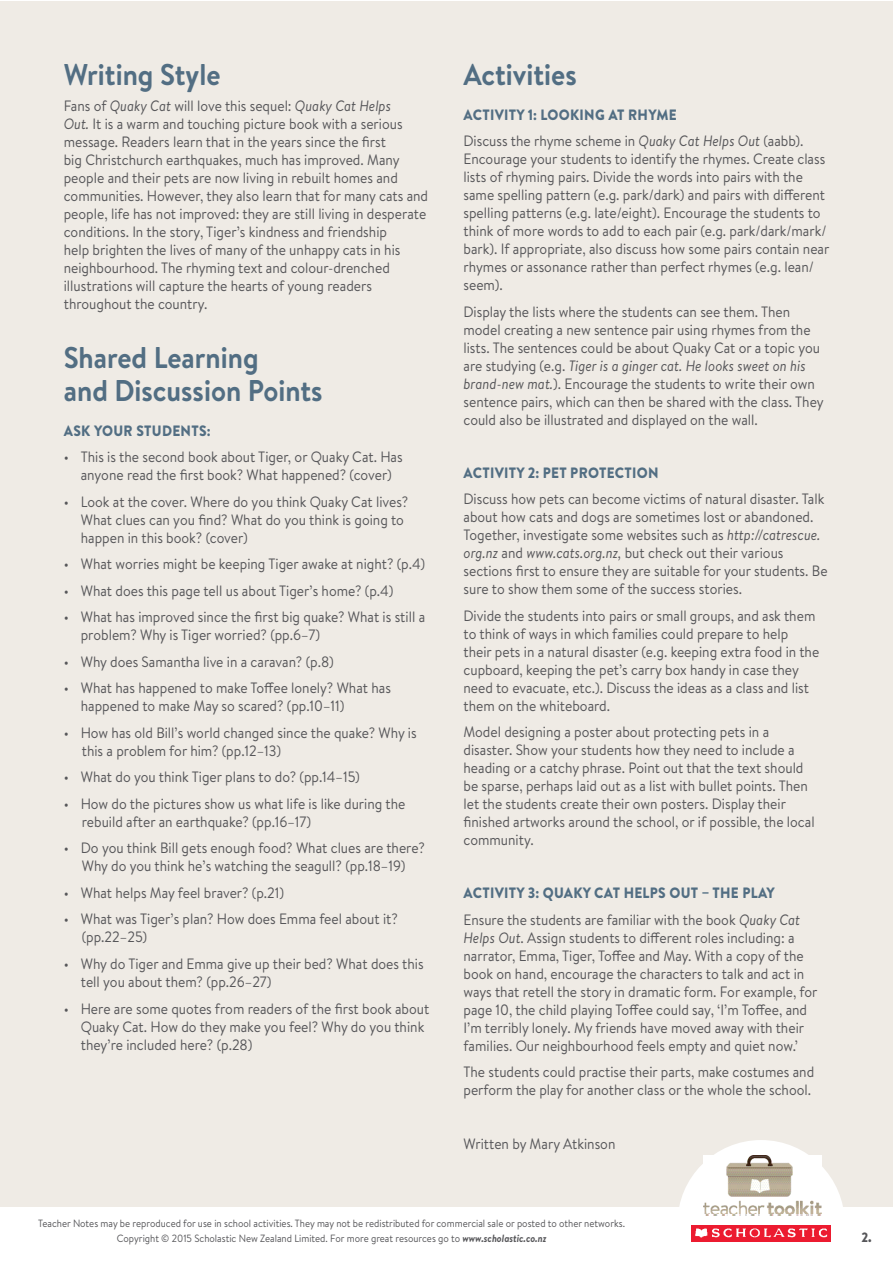
<style>
.page{position:relative;width:893px;height:1263px;background:#fff}
.page>*{position:absolute;margin:0;border:0;box-sizing:border-box;transform-origin:0 0}
.t1{font:700 30px/33px "Brandon Text";color:#526e83;scale:.92 1}
.t2{font:15px/18px "Brandon Text";color:#565659;scale:.92 1}
.t3{font:900 15px "Brandon Text";letter-spacing:.02em;color:#526e83;scale:.92 1}
.t4{font:900 13.5px "Brandon Text";color:#565659;scale:.92 1}
.t5{font:10.5px/15px "Brandon Text";color:#565659;text-align:center;scale:.92 1}
.s1{font-style:italic}
.s2{font-weight:900;color:#526e83}
.s3{font-weight:700;font-style:italic}
</style>
<div class="page">
<div style="left:0;top:1px;width:892px;height:1262px;background:#efebe5"></div>
<svg style="left:679px;top:1140px;width:164px;height:67px"></svg>
<div style="left:0;top:1207px;width:892px;height:56px;background:#fff"></div>
<img style="left:691px;top:1225px;width:139px;height:17px">
<img style="left:704px;top:1155px;width:118px;height:61px">
<h1 class="t1" style="left:64px;top:57px;width:172px">Writing Style</h1>
<p class="t2" style="left:64px;top:97px;width:398px">Fans of <span class="s1">Quaky Cat</span> will love this sequel: <span class="s1">Quaky Cat Helps<br>Out.</span> It is a warm and touching picture book with a serious message. Readers learn that in the years since the first<br>big Christchurch earthquakes, much has improved. Many people and their pets are now living in rebuilt homes and communities. However, they also learn that for many cats and people, life has not improved: they are still living in desperate conditions. In the story, Tiger’s kindness and friendship<br>help brighten the lives of many of the unhappy cats in his neighbourhood. The rhyming text and colour-drenched illustrations will capture the hearts of young readers throughout the country.</p>
<h1 class="t1" style="left:64px;top:340px;width:283px">Shared Learning<br>and Discussion Points</h1>
<p class="t3" style="left:64px;top:420px;width:161px">ASK YOUR STUDENTS:</p>
<p class="t2" style="left:64px;top:448px;width:370px;text-align:center">• This is the second book about Tiger, or Quaky Cat. Has anyone read the first book? What happened? (cover)</p>
<p class="t2" style="left:81px;top:492px;width:357px;text-indent:-17px">• Look at the cover. Where do you think Quaky Cat lives?<br>What clues can you find? What do you think is going to happen in this book? (cover)</p>
<p class="t2" style="left:64px;top:555px;width:394px">• What worries might be keeping Tiger awake at night? (p.4)</p>
<p class="t2" style="left:64px;top:581px;width:360px">• What does this page tell us about Tiger’s home? (p.4)</p>
<p class="t2" style="left:81px;top:608px;width:376px;text-indent:-17px">• What has improved since the first big quake? What is still a problem? Why is Tiger worried? (pp.6–7)</p>
<p class="t2" style="left:64px;top:652px;width:295px">• Why does Samantha live in a caravan? (p.8)</p>
<p class="t2" style="left:81px;top:679px;width:339px;text-indent:-17px">• What has happened to make Toffee lonely? What has happened to make May so scared? (pp.10–11)</p>
<p class="t2" style="left:82px;top:723px;width:366px;text-indent:-18px">• How has old Bill’s world changed since the quake? Why is this a problem for him? (pp.12–13)</p>
<p class="t2" style="left:64px;top:768px;width:323px">• What do you think Tiger plans to do? (pp.14–15)</p>
<p class="t2" style="left:82px;top:794px;width:353px;text-indent:-18px">• How do the pictures show us what life is like during the rebuild after an earthquake? (pp.16–17)</p>
<p class="t2" style="left:64px;top:839px;width:394px;text-align:center">• Do you think Bill gets enough food? What clues are there?<br>Why do you think he’s watching the seagull? (pp.18–19)</p>
<p class="t2" style="left:64px;top:883px;width:241px">• What helps May feel braver? (p.21)</p>
<p class="t2" style="left:82px;top:910px;width:345px;text-indent:-18px">• What was Tiger’s plan? How does Emma feel about it? (pp.22–25)</p>
<p class="t2" style="left:81px;top:954px;width:374px;text-indent:-17px">• Why do Tiger and Emma give up their bed? What does this tell you about them? (pp.26–27)</p>
<p class="t2" style="left:81px;top:999px;width:380px;text-indent:-17px">• Here are some quotes from readers of the first book about<br>Quaky Cat. How do they make you feel? Why do you think they’re included here? (p.28)</p>
<h1 class="t1" style="left:463px;top:57px;width:125px">Activities</h1>
<p class="t2" style="left:463px;top:101px;width:371px;line-height:26.5px"><span class="s2">ACTIVITY 1: LOOKING AT RHYME<br></span>Discuss the rhyme scheme in <span class="s1">Quaky Cat Helps Out</span> (aabb).</p>
<p class="t2" style="left:463px;top:150px;width:399px">Encourage your students to identify the rhymes. Create class lists of rhyming pairs. Divide the words into pairs with the same spelling pattern (e.g. park/dark) and pairs with different spelling patterns (e.g. late/eight). Encourage the students to think of more words to add to each pair (e.g. park/dark/mark/ bark). If appropriate, also discuss how some pairs contain near rhymes or assonance rather than perfect rhymes (e.g. lean/ seem).</p>
<p class="t2" style="left:463px;top:302px;width:393px">Display the lists where the students can see them. Then model creating a new sentence pair using rhymes from the lists. The sentences could be about Quaky Cat or a topic you are studying (e.g. <span class="s1">Tiger is a ginger cat. He looks sweet on his brand-new mat.</span>). Encourage the students to write their own sentence pairs, which can then be shared with the class. They could also be illustrated and displayed on the wall.</p>
<p class="t3" style="left:464px;top:462px;width:213px">ACTIVITY 2: PET PROTECTION</p>
<p class="t2" style="left:463px;top:490px;width:397px">Discuss how pets can become victims of natural disaster. Talk about how cats and dogs are sometimes lost or abandoned.<br>Together, investigate some websites such as <span class="s1">http://catrescue. org.nz</span> and <span class="s1">www.cats.org.nz,</span> but check out their various sections first to ensure they are suitable for your students. Be sure to show them some of the success stories.</p>
<p class="t2" style="left:463px;top:606px;width:388px">Divide the students into pairs or small groups, and ask them to think of ways in which families could prepare to help their pets in a natural disaster (e.g. keeping extra food in the cupboard, keeping the pet’s carry box handy in case they need to evacuate, etc.). Discuss the ideas as a class and list them on the whiteboard.</p>
<p class="t2" style="left:463px;top:723px;width:383px">Model designing a poster about protecting pets in a disaster. Show your students how they need to include a heading or a catchy phrase. Point out that the text should be sparse, perhaps laid out as a list with bullet points. Then let the students create their own posters. Display their finished artworks around the school, or if possible, the local community.</p>
<p class="t2" style="left:463px;top:879px;width:367px;line-height:26.5px"><span class="s2">ACTIVITY 3: QUAKY CAT HELPS OUT – THE PLAY<br></span>Ensure the students are familiar with the book <span class="s1">Quaky Cat</span></p>
<p class="t2" style="left:463px;top:928px;width:386px"><span class="s1">Helps Out</span>. Assign students to different roles including: a narrator, Emma, Tiger, Toffee and May. With a copy of the book on hand, encourage the characters to talk and act in ways that retell the story in dramatic form. For example, for page 10, the child playing Toffee could say, ‘I’m Toffee, and I’m terribly lonely. My friends have moved away with their families. Our neighbourhood feels empty and quiet now.’</p>
<p class="t2" style="left:463px;top:1063px;width:383px">The students could practise their parts, make costumes and perform the play for another class or the whole the school.</p>
<p class="t2" style="left:463px;top:1134px;width:167px">Written by Mary Atkinson</p>
<p class="t5" style="left:38px;top:1215px;width:639px">Teacher Notes may be reproduced for use in school activities. They may not be redistributed for commercial sale or posted to other networks.<br>Copyright © 2015 Scholastic New Zealand Limited. For more great resources go to <span class="s3">www.scholastic.co.nz</span></p>
<p class="t4" style="left:861px;top:1227px;width:13px">2.</p>
</div>
